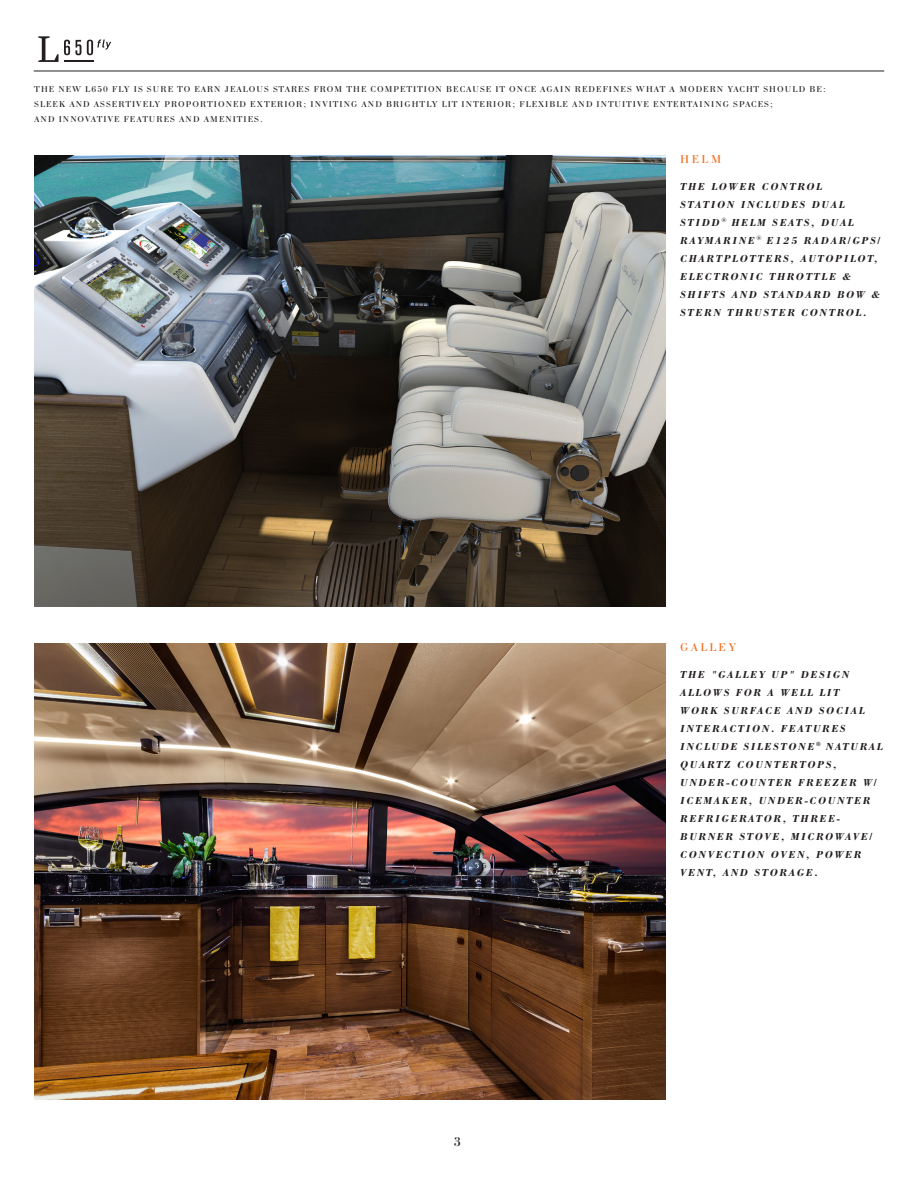
<style>
.page{position:relative;width:918px;height:1188px;background:#fff}
.page>*{position:absolute;margin:0;border:0;box-sizing:border-box;transform-origin:0 0}
.t1{font:13.5px "Bodoni";color:#231f20}
.subhead{font:12px "Bodoni";letter-spacing:.2em;color:#f36e21}
.subsubhead{font:italic 700 10.5px/18px "Bodoni Std";letter-spacing:.15em;color:#231f20}
.t2{font:9px "Bodoni";letter-spacing:.12em;color:#231f20}
</style>
<div class="page">
<hr style="left:34px;top:71px;width:850px;height:1px;background:#231f20">
<img style="left:34px;top:156px;width:632px;height:450px">
<img style="left:34px;top:644px;width:631px;height:456px">
<svg style="left:38px;top:36px;width:73px;height:26px"></svg>
<p class="t2" style="left:34px;top:84px;width:793px">THE NEW L650 FLY IS SURE TO EARN JEALOUS STARES FROM THE COMPETITION BECAUSE IT ONCE AGAIN REDEFINES WHAT A MODERN YACHT SHOULD BE:</p>
<p class="t2" style="left:34px;top:99px;width:740px">SLEEK AND ASSERTIVELY PROPORTIONED EXTERIOR; INVITING AND BRIGHTLY LIT INTERIOR; FLEXIBLE AND INTUITIVE ENTERTAINING SPACES;</p>
<p class="t2" style="left:34px;top:114px;width:230px">AND INNOVATIVE FEATURES AND AMENITIES.</p>
<p class="subhead" style="left:680px;top:152px;width:42px">HELM</p>
<p class="subsubhead" style="left:680px;top:177px;width:202px">THE LOWER CONTROL<br>STATION INCLUDES DUAL<br>STIDD<sup>®</sup> HELM SEATS, DUAL<br>RAYMARINE<sup>®</sup> E125 RADAR/GPS/<br>CHARTPLOTTERS, AUTOPILOT,<br>ELECTRONIC THROTTLE &amp;<br>SHIFTS AND STANDARD BOW &amp;<br>STERN THRUSTER CONTROL.</p>
<p class="subhead" style="left:680px;top:640px;width:57px">GALLEY</p>
<p class="t1" style="left:454px;top:1134px;width:9px">3</p>
<p class="subsubhead" style="left:680px;top:665px;width:204px">THE "GALLEY UP" DESIGN<br>ALLOWS FOR A WELL LIT<br>WORK SURFACE AND SOCIAL<br>INTERACTION. FEATURES<br>INCLUDE SILESTONE<sup>®</sup> NATURAL<br>QUARTZ COUNTERTOPS,<br>UNDER-COUNTER FREEZER W/<br>ICEMAKER, UNDER-COUNTER<br>REFRIGERATOR, THREE-<br>BURNER STOVE, MICROWAVE/<br>CONVECTION OVEN, POWER<br>VENT, AND STORAGE.</p>
</div>
